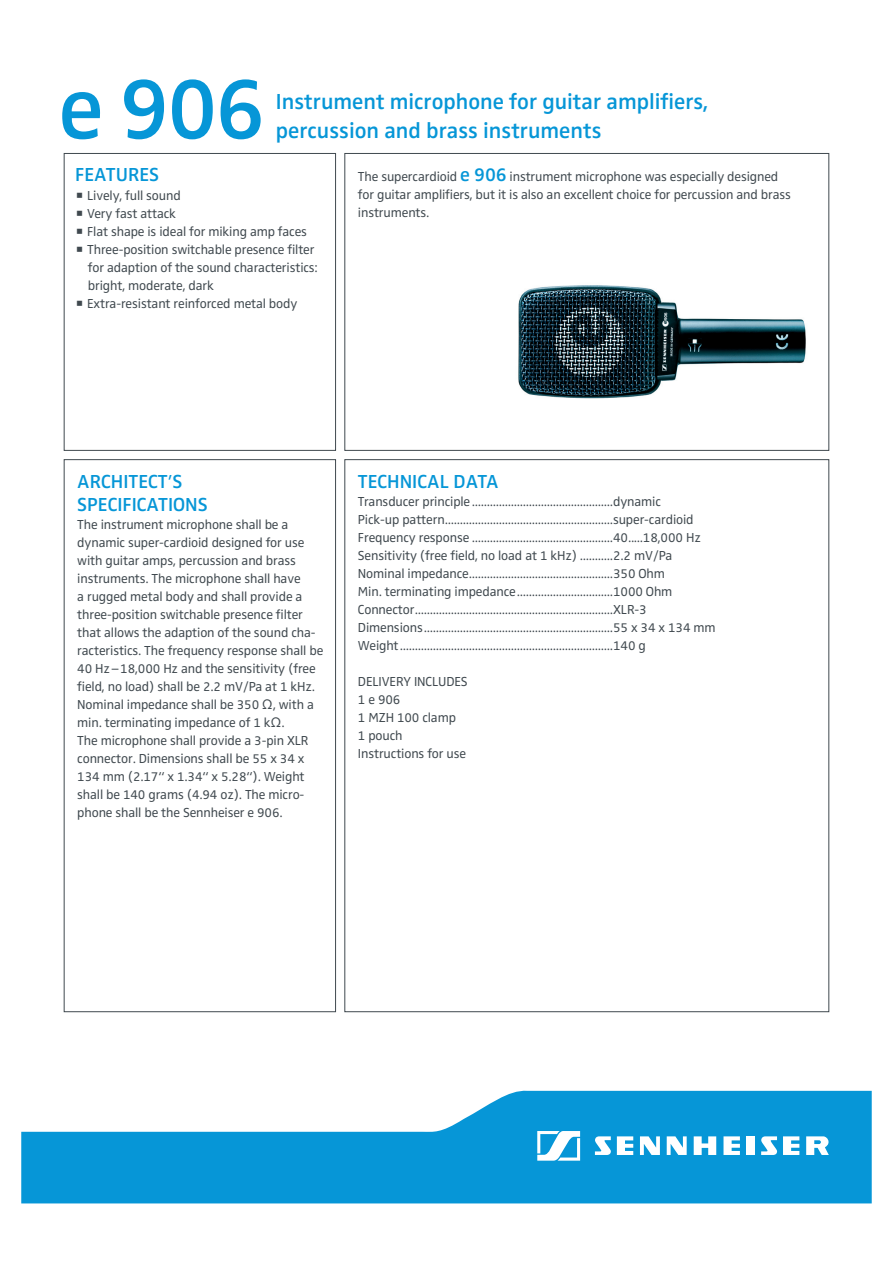
<style>
.page{position:relative;width:893px;height:1263px;background:#fff}
.page>*{position:absolute;margin:0;border:0;box-sizing:border-box;transform-origin:0 0}
.t1{font:600 90px "Sennheiser";color:#0696d7}
.t2{font:600 22.5px/28.8px "Sennheiser";color:#0696d7}
.t3{font:600 19.5px/23.4px "Sennheiser";color:#0696d7}
.t4{font:13.5px/18px "Sennheiser";letter-spacing:-.01em;color:#40494f}
.s1{font-weight:600;font-size:19.5px;color:#0696d7}
.s2{font-weight:400}
.s3{font-family:"Sennheiser Logo G3"}
</style>
<div class="page">
<svg style="left:21px;top:1090px;width:851px;height:113px;fill:#0696d7"></svg>
<svg style="left:537px;top:1131px;width:43px;height:30px"></svg>
<svg style="left:617px;top:1136px;width:16px;height:19px"></svg>
<svg style="left:640px;top:1136px;width:20px;height:19px"></svg>
<svg style="left:694px;top:1136px;width:22px;height:19px"></svg>
<svg style="left:806px;top:1136px;width:23px;height:19px"></svg>
<svg style="left:667px;top:1136px;width:20px;height:19px"></svg>
<svg style="left:783px;top:1136px;width:16px;height:19px"></svg>
<div style="left:746px;top:1136px;width:9px;height:19px;background:#fff"></div>
<svg style="left:723px;top:1136px;width:17px;height:19px"></svg>
<svg style="left:595px;top:1136px;width:16px;height:19px"></svg>
<svg style="left:761px;top:1136px;width:16px;height:19px"></svg>
<div style="left:64px;top:153px;width:272px;height:298px;border:1px solid #40494f"></div>
<div style="left:64px;top:459px;width:272px;height:553px;border:1px solid #40494f"></div>
<div style="left:344px;top:153px;width:485px;height:298px;border:1px solid #40494f"></div>
<img style="left:518px;top:285px;width:288px;height:114px">
<h1 class="t1" style="left:58px;top:56px;width:209px">e 906</h1>
<h2 class="t2" style="left:276px;top:87px;width:434px">Instrument microphone for guitar amplifiers, percussion and brass instruments</h2>
<h3 class="t3" style="left:75px;top:163px;width:85px">FEATURES</h3>
<p class="t4" style="left:87px;top:186px;width:232px">Lively, full sound<br>Very fast attack<br>Flat shape is ideal for miking amp faces<br>Three-position switchable presence filter for adaption of the sound characteristics: bright, moderate, dark<br>Extra-resistant reinforced metal body</p>
<p class="t4" style="left:358px;top:168px;width:434px">The supercardioid <span class="s1">e 906</span> instrument microphone was especially designed for guitar amplifiers, but it is also an excellent choice for percussion and brass instruments.</p>
<h3 class="t3" style="left:77px;top:469px;width:132px">ARCHITECT<span class="s2">’</span>S<br>SPECIFICATIONS</h3>
<p class="t4" style="left:77px;top:516px;width:248px">The instrument microphone shall be a dynamic super-cardioid designed for use with guitar amps, percussion and brass instruments. The microphone shall have<br>a rugged metal body and shall provide a three-position switchable presence filter that allows the adaption of the sound cha&shy;racteristics. The frequency response shall be 40 Hz–18,000 Hz and the sensitivity (free field, no load) shall be 2.2 mV/Pa at 1 kHz.<br>Nominal impedance shall be 350 <span class="s3">O</span>, with a min. terminating impedance of 1 k<span class="s3">O</span>.<br>The microphone shall provide a 3-pin XLR connector. Dimensions shall be 55 x 34 x 134 mm (2.17“ x 1.34“ x 5.28“). Weight shall be 140 grams (4.94 oz). The micro&shy;phone shall be the Sennheiser e 906.</p>
<h3 class="t3" style="left:358px;top:469px;width:142px">TECHNICAL DATA</h3>
<p class="t4" style="left:358px;top:492px;width:359px">Transducer principle...............................................dynamic<br>Pick-up pattern........................................................super-cardioid Frequency response ...............................................40.....18,000 Hz Sensitivity (free field, no load at 1 kHz) ...........2.2 mV/Pa Nominal impedance................................................350 Ohm<br>Min. terminating impedance................................1000 Ohm Connector..................................................................XLR-3<br>Dimensions...............................................................55 x 34 x 134 mm Weight.......................................................................140 g</p>
<p class="t4" style="left:358px;top:672px;width:110px">Delivery includes<br>1 e 906<br>1 MZH 100 clamp<br>1 pouch<br>I nstructions for use</p>
</div>
